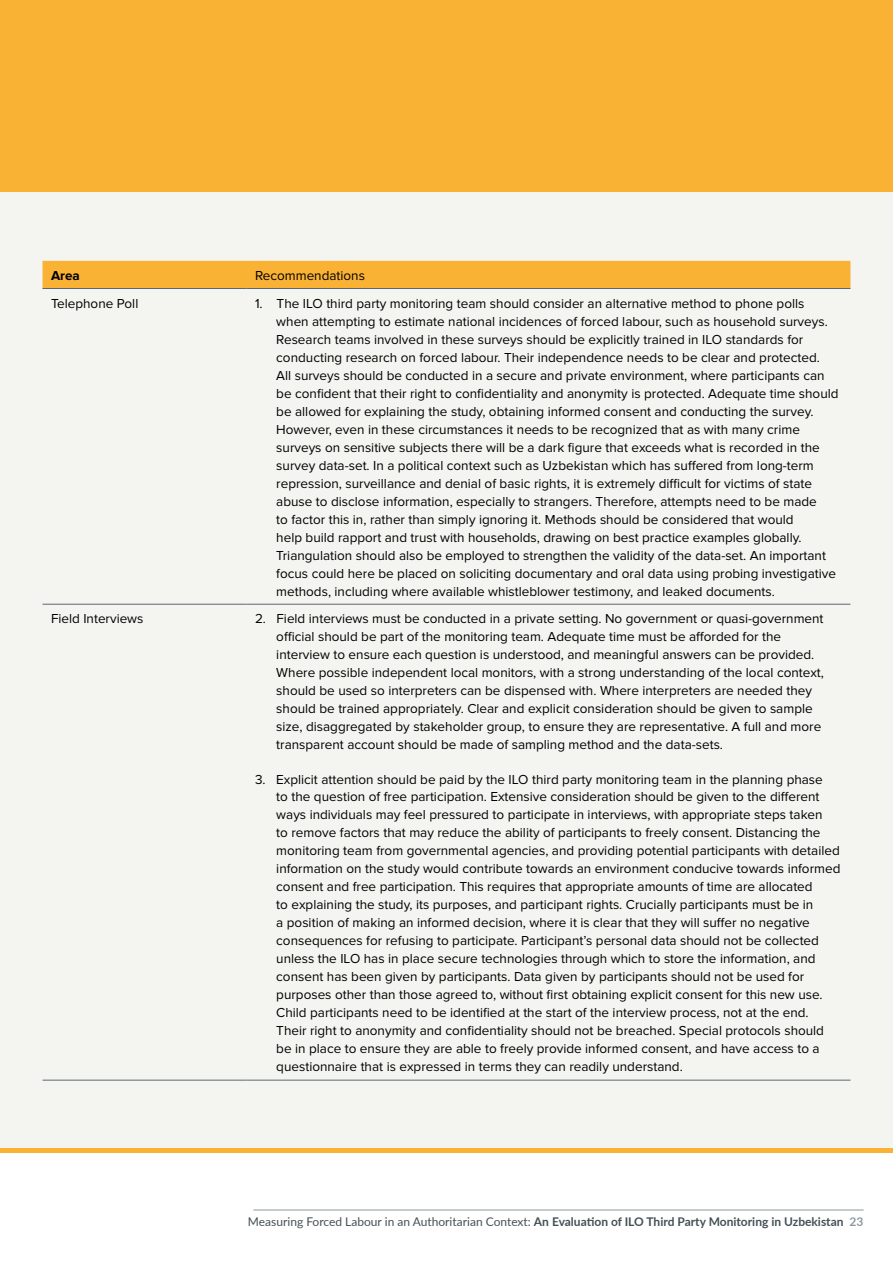
<style>
.page{position:relative;width:893px;height:1263px;background:#fff}
.page>*{position:absolute;margin:0;border:0;box-sizing:border-box;transform-origin:0 0}
.t1{font:13.5px/18px "Proxima Nova";color:#000}
.t2{font:700 13.5px "Proxima Nova";color:#000}
.t3{font:700 12px "Lato";color:#445055}
.s1{font-weight:400}
.s2{color:#8d989e}
</style>
<div class="page">
<hr style="left:253px;top:1210px;width:611px;height:1px;background:#8d989e">
<div style="left:0;top:0;width:893px;height:1148px;background:#f4f4f0"></div>
<div style="left:0;top:0;width:893px;height:191px;background:#f9b234"></div>
<div style="left:43px;top:261px;width:807px;height:27px;background:#f9b234"></div>
<hr style="left:43px;top:288px;width:204px;height:1px;background:#5d686e">
<hr style="left:247px;top:288px;width:603px;height:1px;background:#5d686e">
<hr style="left:43px;top:604px;width:204px;height:1px;background:#5d686e">
<hr style="left:247px;top:604px;width:603px;height:1px;background:#5d686e">
<hr style="left:43px;top:1080px;width:204px;height:1px;background:#5d686e">
<hr style="left:247px;top:1080px;width:603px;height:1px;background:#5d686e">
<hr style="left:0;top:1148px;width:893px;height:4px;background:#f9b234">
<p class="t2" style="left:51px;top:268px;width:30px">Area</p>
<p class="t1" style="left:255px;top:267px;width:111px">Recommendations</p>
<p class="t1" style="left:51px;top:295px;width:89px">Telephone Poll</p>
<p class="t1" style="left:276px;top:295px;width:564px;text-indent:-21px">1. The ILO third party monitoring team should consider an alternative method to phone polls when attempting to estimate national incidences of forced labour, such as household surveys.<br>Research teams involved in these surveys should be explicitly trained in ILO standards for conducting research on forced labour. Their independence needs to be clear and protected.<br>All surveys should be conducted in a secure and private environment, where participants can be confident that their right to confidentiality and anonymity is protected. Adequate time should be allowed for explaining the study, obtaining informed consent and conducting the survey.<br>However, even in these circumstances it needs to be recognized that as with many crime surveys on sensitive subjects there will be a dark figure that exceeds what is recorded in the survey data-set. In a political context such as Uzbekistan which has suffered from long-term repression, surveillance and denial of basic rights, it is extremely difficult for victims of state abuse to disclose information, especially to strangers. Therefore, attempts need to be made<br>to factor this in, rather than simply ignoring it. Methods should be considered that would<br>help build rapport and trust with households, drawing on best practice examples globally.<br>Triangulation should also be employed to strengthen the validity of the data-set. An important focus could here be placed on soliciting documentary and oral data using probing investigative methods, including where available whistleblower testimony, and leaked documents.</p>
<p class="t1" style="left:51px;top:610px;width:94px">Field Interviews</p>
<p class="t1" style="left:276px;top:610px;width:549px;text-indent:-21px">2. Field interviews must be conducted in a private setting. No government or quasi-government official should be part of the monitoring team. Adequate time must be afforded for the interview to ensure each question is understood, and meaningful answers can be provided.<br>Where possible independent local monitors, with a strong understanding of the local context, should be used so interpreters can be dispensed with. Where interpreters are needed they should be trained appropriately. Clear and explicit consideration should be given to sample size, disaggregated by stakeholder group, to ensure they are representative. A full and more transparent account should be made of sampling method and the data-sets.</p>
<p class="t1" style="left:276px;top:770px;width:566px;text-indent:-21px">3. Explicit attention should be paid by the ILO third party monitoring team in the planning phase<br>to the question of free participation. Extensive consideration should be given to the different ways individuals may feel pressured to participate in interviews, with appropriate steps taken<br>to remove factors that may reduce the ability of participants to freely consent. Distancing the monitoring team from governmental agencies, and providing potential participants with detailed information on the study would contribute towards an environment conducive towards informed consent and free participation. This requires that appropriate amounts of time are allocated<br>to explaining the study, its purposes, and participant rights. Crucially participants must be in<br>a position of making an informed decision, where it is clear that they will suffer no negative consequences for refusing to participate. Participant’s personal data should not be collected unless the ILO has in place secure technologies through which to store the information, and consent has been given by participants. Data given by participants should not be used for purposes other than those agreed to, without first obtaining explicit consent for this new use.<br>Child participants need to be identified at the start of the interview process, not at the end.<br>Their right to anonymity and confidentiality should not be breached. Special protocols should be in place to ensure they are able to freely provide informed consent, and have access to a questionnaire that is expressed in terms they can readily understand.</p>
<p class="t3" style="left:248px;top:1214px;width:617px"><span class="s1">Measuring Forced Labour in an Authoritarian Context:</span> An Evaluation of ILO Third Party Monitoring in Uzbekistan <span class="s2">23</span></p>
</div>
